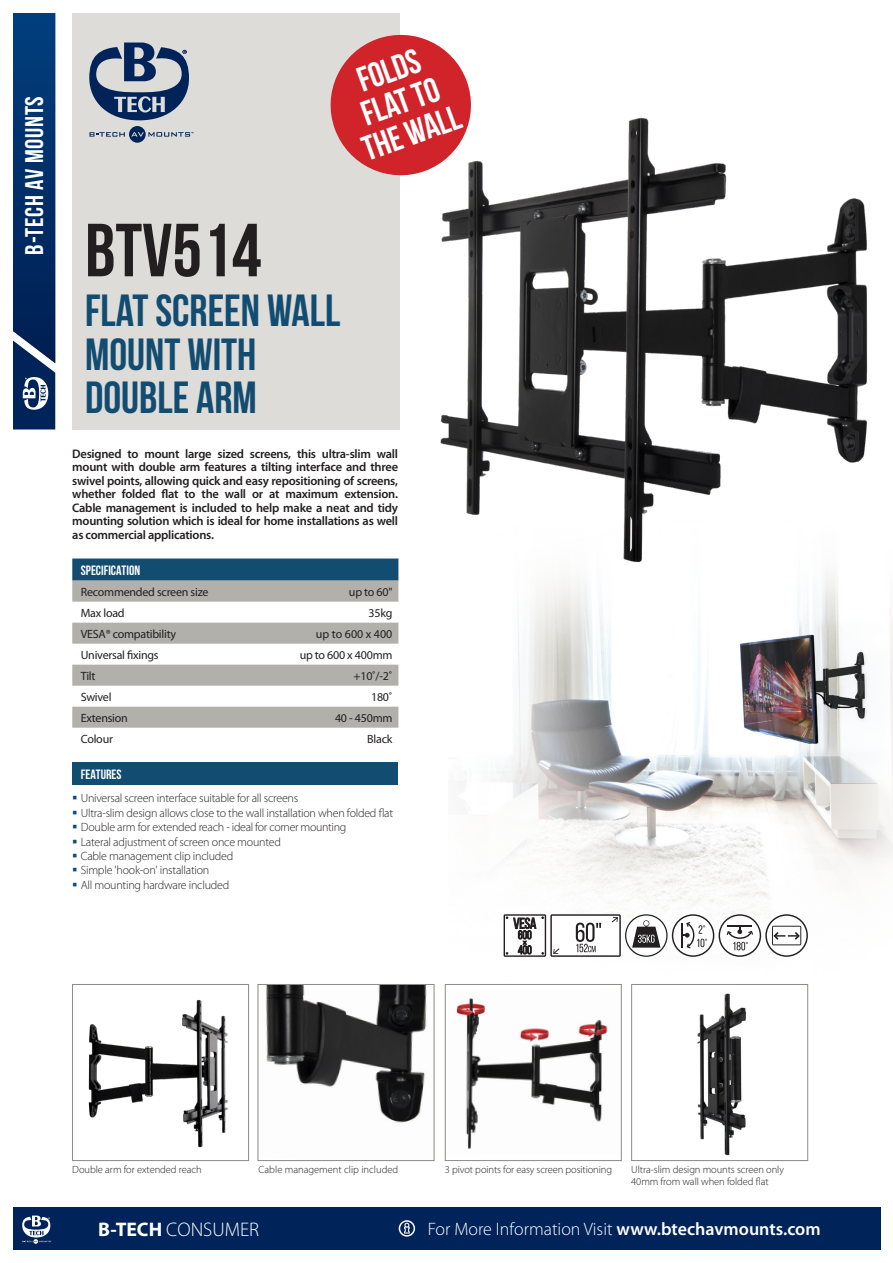
<style>
.page{position:relative;width:893px;height:1263px;background:#fff}
.page>*{position:absolute;margin:0;border:0;box-sizing:border-box;transform-origin:0 0}
.t1{font:700 75px "Bebas Neue";color:#231f20}
.t2{font:700 45px/43.5px "Bebas Neue";color:#124d71}
.t3{font:34.8px "Bebas Neue";color:#fff}
.t4{font:700 25.5px "Bebas Neue";letter-spacing:.03em;color:#fff}
.t5{font:300 19.65px "Myriad Pro";color:#fff}
.t6{font:300 18px "Myriad Pro";color:#fff}
.t7{font:700 13.5px "Bebas Neue";color:#fff}
.t8{font:600 12.45px/13.5px "Myriad Pro";letter-spacing:-.02em;color:#231f20;text-align:justify}
.t9{font:300 12px "Myriad Pro";letter-spacing:-.02em;color:#231f20}
.t10{font:12px "Myriad Pro";letter-spacing:-.02em;color:#231f20}
.t11{font:12px "Myriad Pro";color:#231f20}
.t12{font:300 10.5px/12px "Myriad Pro";letter-spacing:-.005em;color:#231f20}
.s1{font-weight:700}
.s2{font-weight:600}
</style>
<div class="page">
<div style="left:72px;top:6px;width:328px;height:423px;background:#dddcd9"></div>
<svg style="left:89px;top:43px;width:100px;height:77px"></svg>
<svg style="left:90px;top:126px;width:103px;height:17px"></svg>
<svg style="left:13px;top:13px;width:42px;height:416px;background:#0b366d"></svg>
<div style="left:0;top:0;width:893px;height:13px;background:#fff"></div>
<div style="left:13px;top:1208px;width:867px;height:42px;background:#002359"></div>
<svg style="left:22px;top:1215px;width:30px;height:29px"></svg>
<svg style="left:399px;top:1220px;width:16px;height:16px"></svg>
<img style="left:464px;top:578px;width:429px;height:378px">
<img style="left:697px;top:993px;width:49px;height:163px">
<div style="left:631px;top:984px;width:177px;height:177px;border:1px solid #8b8b87"></div>
<div style="left:72px;top:984px;width:177px;height:177px;background:#fff;border:1px solid #8b8b87"></div>
<img style="left:265px;top:986px;width:162px;height:137px">
<div style="left:258px;top:984px;width:176px;height:177px;border:1px solid #8b8b87"></div>
<img style="left:456px;top:998px;width:152px;height:151px">
<div style="left:445px;top:984px;width:176px;height:177px;border:1px solid #8b8b87"></div>
<svg style="left:72px;top:558px;width:326px;height:23px;background:#1c5476"></svg>
<svg style="left:72px;top:581px;width:326px;height:147px;fill:#b1b0aa"></svg>
<div style="left:72px;top:763px;width:326px;height:22px;background:#124d71"></div>
<img style="left:396px;top:117px;width:472px;height:461px">
<svg style="left:330px;top:34px;width:150px;height:150px"></svg>
<svg style="left:504px;top:914px;width:304px;height:43px"></svg>
<img style="left:88px;top:1000px;width:140px;height:148px">
<h3 class="t4" style="left:20px;top:255px;width:160px;rotate:-90deg">B-TECH AV MOUNTS</h3>
<p class="t3" style="left:352px;top:63px;width:66px;rotate:-20deg">folds</p>
<p class="t3" style="left:356px;top:97px;width:82px;rotate:-20deg">Flat to</p>
<p class="t3" style="left:357px;top:132px;width:104px;rotate:-20deg">the wall</p>
<p class="t1" style="left:85px;top:209px;width:178px">BTV514</p>
<p class="t2" style="left:85px;top:288px;width:257px">FLAT SCREEN WALL<br>MOUNT WITH</p>
<p class="t2" style="left:85px;top:375px;width:173px">DOUBLE ARM</p>
<p class="t8" style="left:72px;top:447px;width:327px">Designed to mount large sized screens, this ultra-slim wall mount with double arm features a tilting interface and three swivel points, allowing quick and easy repositioning of screens, whether folded flat to the wall or at maximum extension.<br>Cable management is included to help make a neat and tidy mounting solution which is ideal for home installations as well as commercial applications.</p>
<p class="t7" style="left:81px;top:563px;width:61px">SPECIFICATION</p>
<p class="t10" style="left:81px;top:584px;width:129px">Recommended screen size</p>
<p class="t10" style="left:349px;top:584px;width:45px">up to 60"</p>
<p class="t10" style="left:81px;top:605px;width:45px">Max load</p>
<p class="t10" style="left:368px;top:605px;width:25px">35kg</p>
<p class="t10" style="left:81px;top:626px;width:97px">VESA® compatibility</p>
<p class="t11" style="left:316px;top:626px;width:78px">up to 600 x 400</p>
<p class="t10" style="left:81px;top:647px;width:79px">Universal fixings</p>
<p class="t10" style="left:300px;top:647px;width:94px">up to 600 x 400mm</p>
<p class="t10" style="left:81px;top:668px;width:16px">Tilt</p>
<p class="t10" style="left:353px;top:668px;width:40px">+10˚/-2˚</p>
<p class="t10" style="left:81px;top:689px;width:32px">Swivel</p>
<p class="t10" style="left:371px;top:689px;width:23px">180˚</p>
<p class="t10" style="left:81px;top:710px;width:49px">Extension</p>
<p class="t10" style="left:335px;top:710px;width:59px">40 - 450mm</p>
<p class="t10" style="left:81px;top:731px;width:34px">Colour</p>
<p class="t10" style="left:367px;top:731px;width:27px">Black</p>
<p class="t7" style="left:81px;top:767px;width:42px">FEATURES</p>
<p class="t9" style="left:81px;top:791px;width:219px">Universal screen interface suitable for all screens</p>
<p class="t9" style="left:81px;top:806px;width:314px">Ultra-slim design allows close to the wall installation when folded flat</p>
<p class="t9" style="left:81px;top:820px;width:267px">Double arm for extended reach - ideal for corner mounting</p>
<p class="t9" style="left:81px;top:834px;width:202px">Lateral adjustment of screen once mounted</p>
<p class="t9" style="left:81px;top:849px;width:154px">Cable management clip included</p>
<p class="t9" style="left:81px;top:863px;width:130px">Simple 'hook-on' installation</p>
<p class="t9" style="left:81px;top:878px;width:150px">All mounting hardware included</p>
<p class="t12" style="left:72px;top:1163px;width:131px">Double arm for extended reach</p>
<p class="t12" style="left:445px;top:1163px;width:169px">3 pivot points for easy screen positioning</p>
<p class="t12" style="left:259px;top:1163px;width:141px">Cable management clip included</p>
<p class="t12" style="left:631px;top:1163px;width:154px">Ultra-slim design mounts screen only<br>40mm from wall when folded flat</p>
<p class="t5" style="left:98px;top:1218px;width:162px"><span class="s1">B-TECH</span> CONSUMER</p>
<h3 class="t6" style="left:428px;top:1218px;width:394px">For More Information Visit <span class="s2">www.btechavmounts.com</span></h3>
</div>
